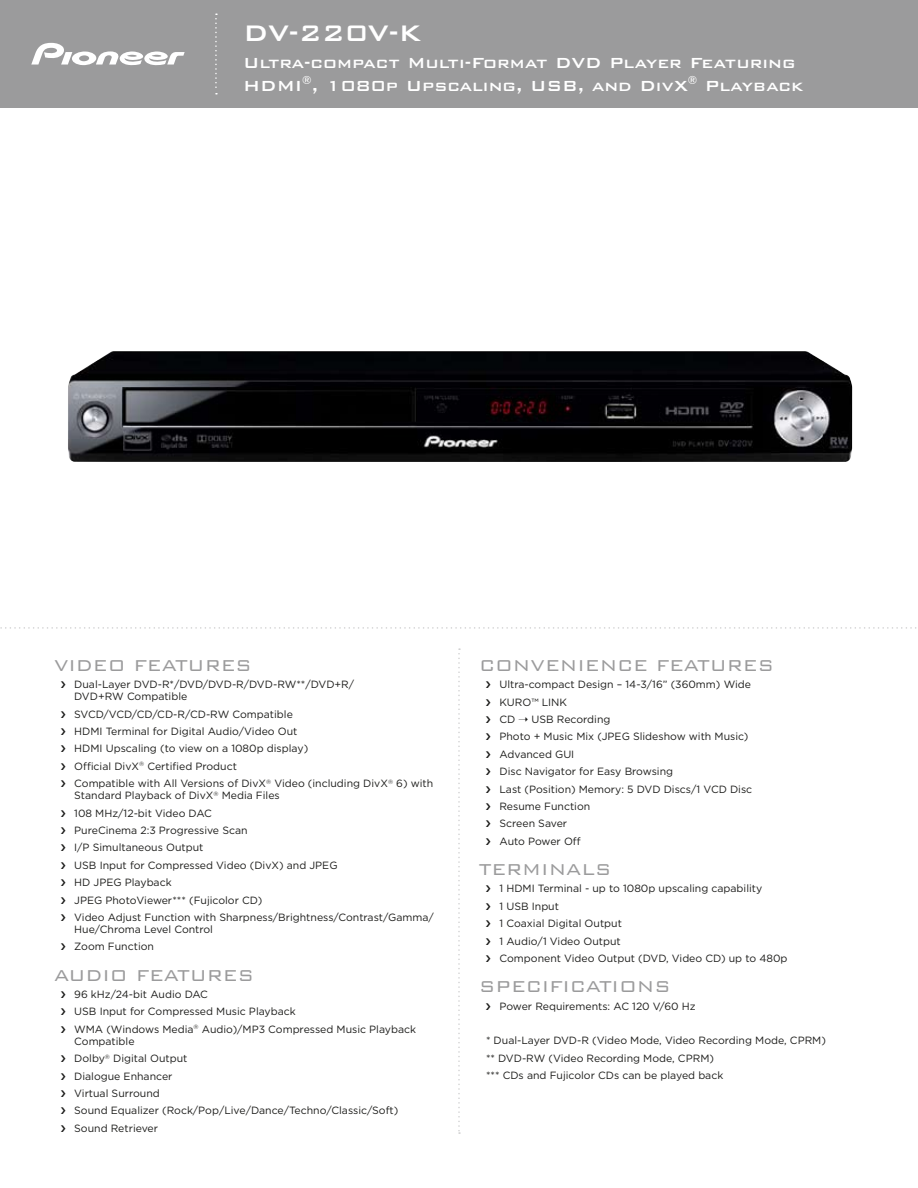
<style>
.page{position:relative;width:918px;height:1188px;background:#fff}
.page>*{position:absolute;margin:0;border:0;box-sizing:border-box;transform-origin:0 0}
.t1{font:500 30px "Bank Gothic BT";color:#fff}
.t2{font:300 21px "Bank Gothic BT";color:#9b9b9c}
.t3{font:500 19.5px/22.5px "Bank Gothic BT";color:#fff}
.t4{font:10.5px/17.4px "Gotham";color:#1c1c1a}
</style>
<div class="page">
<div style="left:0;top:0;width:918px;height:108px;background:#9b9b9c"></div>
<svg style="left:215px;top:14px;width:2px;height:80px"></svg>
<svg style="left:31px;top:43px;width:154px;height:22px"></svg>
<svg style="left:458px;top:648px;width:2px;height:486px"></svg>
<svg style="left:0;top:627px;width:917px;height:2px"></svg>
<img style="left:68px;top:351px;width:784px;height:111px">
<h1 class="t1" style="left:243px;top:17px;width:181px">DV-220V-K</h1>
<h3 class="t3" style="left:243px;top:52px;width:562px">Ultra-compact Multi-Format DVD Player Featuring<br>HDMI<sup>®</sup>, 1080p Upscaling, USB, and DivX<sup>®</sup> Playback</h3>
<h2 class="t2" style="left:54px;top:654px;width:199px">VIDEO FEATURES</h2>
<p class="t4" style="left:74px;top:678px;width:282px;line-height:12px">Dual-Layer DVD-R*/DVD/DVD-R/DVD-RW**/DVD+R/<br>DVD+RW Compatible</p>
<p class="t4" style="left:74px;top:705px;width:361px">SVCD/VCD/CD/CD-R/CD-RW Compatible<br>HDMI Terminal for Digital Audio/Video Out<br>HDMI Upscaling (to view on a 1080p display)<br>Official DivX<sup>®</sup> Certified Product<br>Compatible with All Versions of DivX<sup>®</sup> Video (including DivX<sup>®</sup> 6) with</p>
<p class="t4" style="left:74px;top:787px;width:361px">Standard Playback of DivX<sup>®</sup> Media Files<br>108 MHz/12-bit Video DAC<br>PureCinema 2:3 Progressive Scan<br>I/P Simultaneous Output<br>USB Input for Compressed Video (DivX) and JPEG<br>HD JPEG Playback<br>JPEG PhotoViewer*** (Fujicolor CD)<br>Video Adjust Function with Sharpness/Brightness/Contrast/Gamma/</p>
<p class="t4" style="left:74px;top:920px;width:140px">Hue/Chroma Level Control<br>Zoom Function</p>
<h2 class="t2" style="left:54px;top:964px;width:202px">AUDIO FEATURES</h2>
<p class="t4" style="left:74px;top:985px;width:343px">96 kHz/24-bit Audio DAC<br>USB Input for Compressed Music Playback<br>WMA (Windows Media<sup>®</sup> Audio)/MP3 Compressed Music Playback</p>
<p class="t4" style="left:74px;top:1032px;width:326px">Compatible<br>Dolby<sup>®</sup> Digital Output<br>Dialogue Enhancer<br>Virtual Surround<br>Sound Equalizer (Rock/Pop/Live/Dance/Techno/Classic/Soft)<br>Sound Retriever</p>
<h2 class="t2" style="left:479px;top:654px;width:296px">CONVENIENCE FEATURES</h2>
<p class="t4" style="left:499px;top:676px;width:254px">Ultra-compact Design – 14-3/16” (360mm) Wide<br>KURO™ LINK<br>CD ➝ USB Recording<br>Photo + Music Mix (JPEG Slideshow with Music)<br>Advanced GUI<br>Disc Navigator for Easy Browsing<br>Last (Position) Memory: 5 DVD Discs/1 VCD Disc<br>Resume Function<br>Screen Saver<br>Auto Power Off</p>
<h2 class="t2" style="left:479px;top:858px;width:134px">TERMINALS</h2>
<p class="t4" style="left:500px;top:880px;width:290px">1 HDMI Terminal - up to 1080p upscaling capability<br>1 USB Input<br>1 Coaxial Digital Output<br>1 Audio/1 Video Output<br>Component Video Output (DVD, Video CD) up to 480p</p>
<h2 class="t2" style="left:479px;top:976px;width:193px">SPECIFICATIONS</h2>
<p class="t4" style="left:500px;top:997px;width:198px">Power Requirements: AC 120 V/60 Hz</p>
<p class="t4" style="left:486px;top:1032px;width:341px">* Dual-Layer DVD-R (Video Mode, Video Recording Mode, CPRM) ** DVD-RW (Video Recording Mode, CPRM)<br>*** CDs and Fujicolor CDs can be played back</p>
</div>
